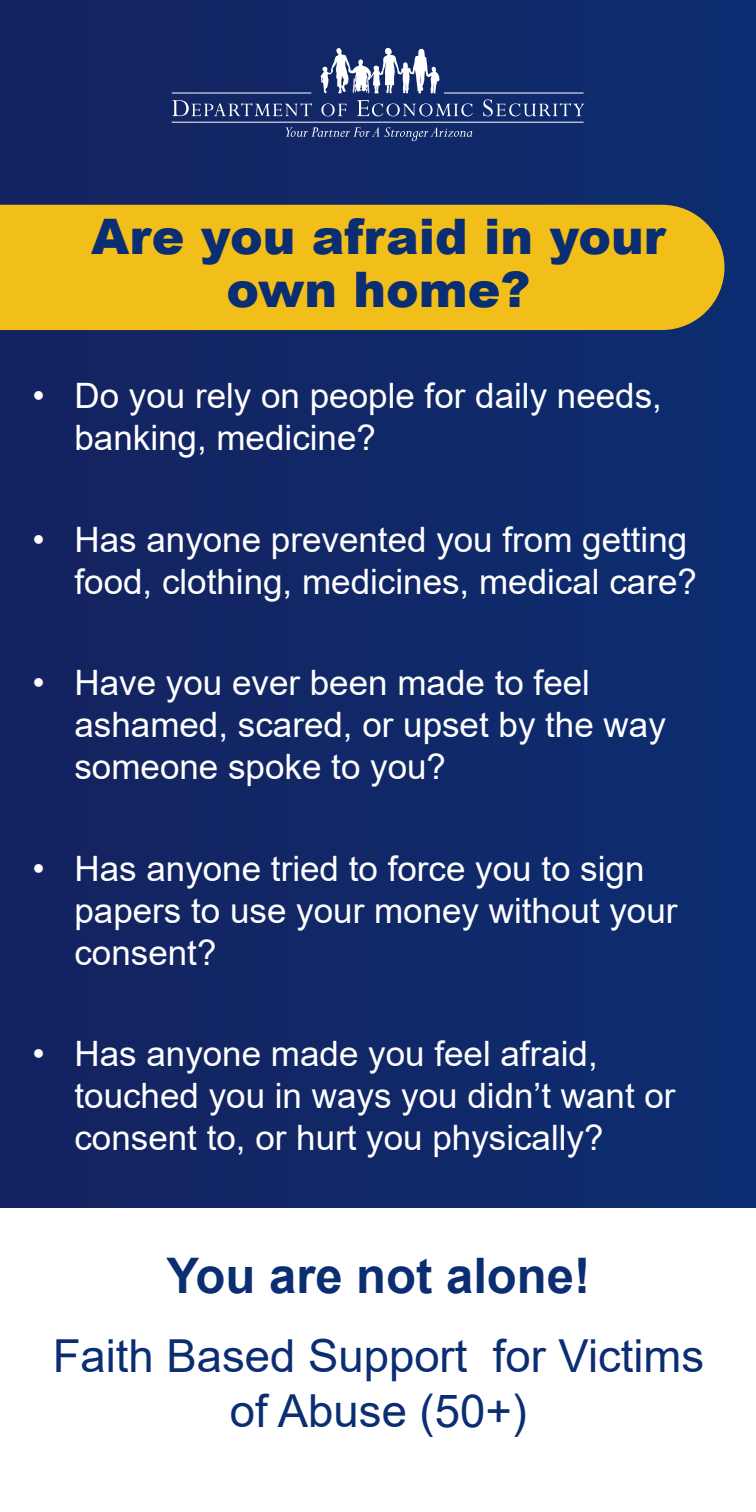
<style>
.page{position:relative;width:756px;height:1512px;background:#fff}
.page>*{position:absolute;margin:0;border:0;box-sizing:border-box;transform-origin:0 0}
.t1{font:900 49px/52.5px "Arial";color:#0b2d72;text-align:center}
.t2{font:700 49px "Arial";color:#0b2d72}
.t3{font:45.5px/54.6px "Arial";color:#0b2d72;text-align:center}
.t4{font:35px/42px "Arial";color:#fff}
</style>
<div class="page">
<div style="left:0;top:0;width:756px;height:1208px;background:#112868"></div>
<div style="left:0;top:205px;width:724px;height:125px;background:#f2be1a"></div>
<svg style="left:172px;top:100px;width:140px;height:16px"></svg>
<svg style="left:286px;top:127px;width:186px;height:14px"></svg>
<svg style="left:320px;top:48px;width:119px;height:46px"></svg>
<svg style="left:321px;top:103px;width:25px;height:13px"></svg>
<svg style="left:357px;top:100px;width:116px;height:16px"></svg>
<svg style="left:483px;top:99px;width:101px;height:17px"></svg>
<h1 class="t1" style="left:91px;top:209px;width:576px">Are you afraid in your own home?</h1>
<p class="t4" style="left:74px;top:375px;width:589px;text-indent:-42px">• Do you rely on people for daily needs, banking, medicine?</p>
<p class="t4" style="left:32px;top:518px;width:666px;text-align:right">• Has anyone prevented you from getting food, clothing, medicines, medical care?</p>
<p class="t4" style="left:74px;top:662px;width:593px;text-indent:-42px">• Have you ever been made to feel ashamed, scared, or upset by the way someone spoke to you?</p>
<p class="t4" style="left:74px;top:847px;width:605px;text-indent:-42px">• Has anyone tried to force you to sign papers to use your money without your consent?</p>
<p class="t4" style="left:74px;top:1033px;width:603px;text-indent:-42px">• Has anyone made you feel afraid, touched you in ways you didn’t want or consent to, or hurt you physically?</p>
<h1 class="t2" style="left:167px;top:1241px;width:425px">You are not alone!</h1>
<h2 class="t3" style="left:53px;top:1328px;width:653px">Faith Based Support for Victims of Abuse (50+)</h2>
</div>
